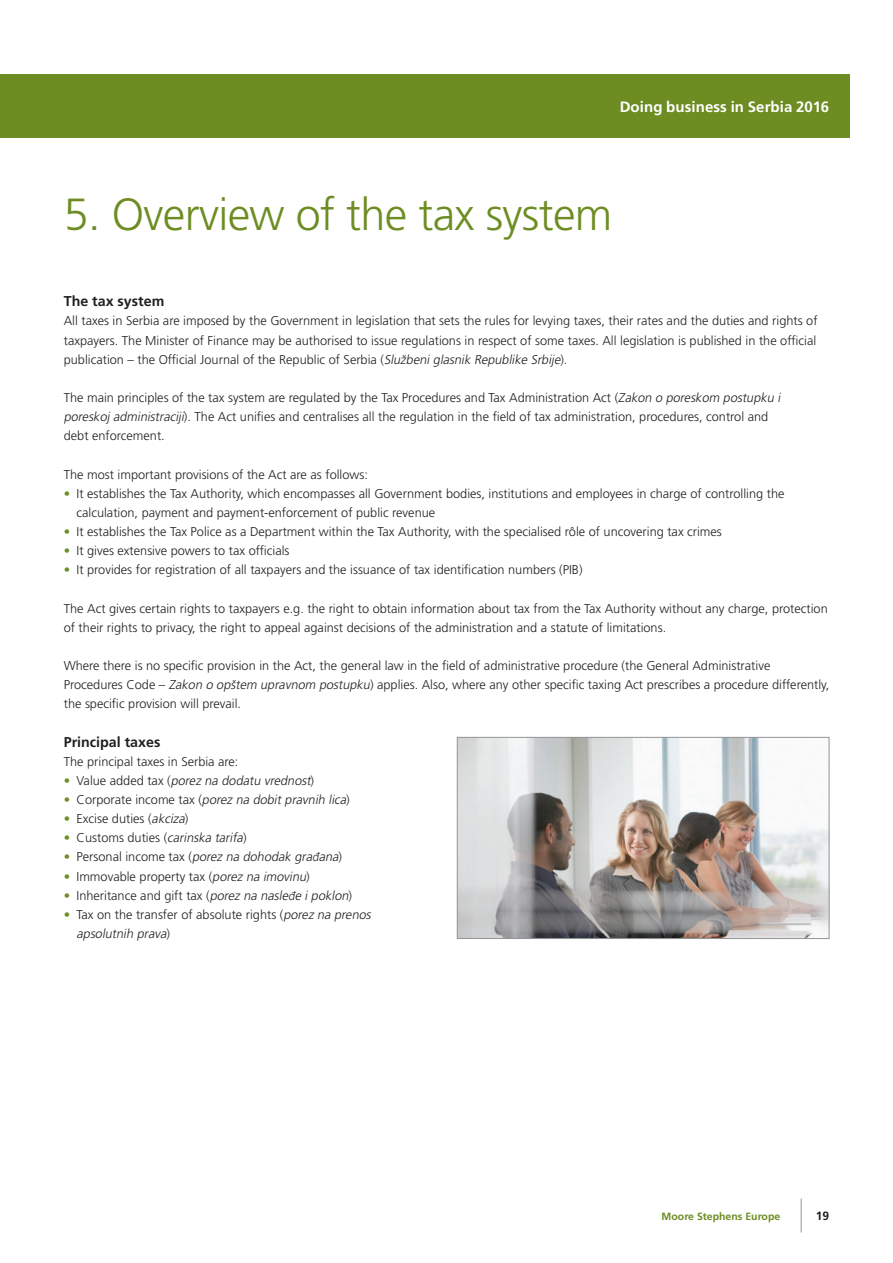
<style>
.page{position:relative;width:893px;height:1263px;background:#fff}
.page>*{position:absolute;margin:0;border:0;box-sizing:border-box;transform-origin:0 0}
.t1{font:300 45px "Frutiger LT Std";letter-spacing:-.015em;color:#6d8d23}
.t2{font:700 15px "Frutiger LT Std";letter-spacing:.005em;color:#fff}
.t3{font:700 14.25px "Frutiger LT Std";color:#231f20}
.t4{font:300 12.75px/19.2px "Frutiger LT Std";color:#231f20}
.t5{font:italic 300 12.75px "Frutiger LT Std";color:#231f20}
.t6{font:700 12px "Frutiger LT Std";color:#231f20}
.t7{font:700 10.5px "Frutiger LT Std";color:#6d8d23}
.s1{font-style:italic}
.s2{color:#6d8d23}
.s3{font-style:normal;color:#6d8d23}
.s4{font-style:normal}
.s5{font-family:"Frutiger Next LTW1 G";font-size:12.3px}
.s6{font-family:"Frutiger Next LTW1 G";font-style:italic;font-size:12.3px}
</style>
<div class="page">
<div style="left:0;top:74px;width:850px;height:64px;background:#6d8d23"></div>
<hr style="left:801px;top:1198px;width:1px;height:34px;background:#939598">
<img style="left:459px;top:739px;width:368px;height:198px">
<div style="left:457px;top:737px;width:372px;height:202px;border:1px solid #939598"></div>
<p class="t2" style="left:620px;top:98px;width:211px">Doing business in Serbia 2016</p>
<h1 class="t1" style="left:64px;top:189px;width:550px">5. Overview of the tax system</h1>
<p class="t3" style="left:64px;top:293px;width:102px">The tax system</p>
<p class="t4" style="left:64px;top:312px;width:755px;text-align:justify">All taxes in Serbia are imposed by the Government in legislation that sets the rules for levying taxes, their rates and the duties and rights of taxpayers. The Minister of Finance may be authorised to issue regulations in respect of some taxes. All legislation is published in the official publication – the Official Journal of the Republic of Serbia (<span class="s1">Službeni glasnik Republike Srbije</span>).</p>
<p class="t4" style="left:64px;top:388px;width:721px">The main principles of the tax system are regulated by the Tax Procedures and Tax Administration Act (<span class="s1">Zakon o poreskom postupku i poreskoj administraciji</span>). The Act unifies and centralises all the regulation in the field of tax administration, procedures, control and debt enforcement.</p>
<p class="t4" style="left:64px;top:465px;width:306px">The most important provisions of the Act are as follows:</p>
<p class="t4" style="left:77px;top:484px;width:709px;text-indent:-13px"><span class="s2">•</span> It establishes the Tax Authority, which encompasses all Government bodies, institutions and employees in charge of controlling the calculation, payment and payment-enforcement of public revenue</p>
<p class="t4" style="left:64px;top:522px;width:660px"><span class="s2">•</span> It establishes the Tax Police as a Department within the Tax Authority, with the specialised rôle of uncovering tax crimes</p>
<p class="t4" style="left:64px;top:541px;width:227px"><span class="s2">•</span> It gives extensive powers to tax officials</p>
<p class="t4" style="left:64px;top:560px;width:520px"><span class="s2">•</span> It provides for registration of all taxpayers and the issuance of tax identification numbers (PIB)</p>
<p class="t4" style="left:64px;top:599px;width:765px">The Act gives certain rights to taxpayers e.g. the right to obtain information about tax from the Tax Authority without any charge, protection of their rights to privacy, the right to appeal against decisions of the administration and a statute of limitations.</p>
<p class="t4" style="left:64px;top:656px;width:767px">Where there is no specific provision in the Act, the general law in the field of administrative procedure (the General Administrative<br>Procedures Code – <span class="s1">Zakon o opštem upravnom postupku</span>) applies. Also, where any other specific taxing Act prescribes a procedure differently, the specific provision will prevail.</p>
<p class="t3" style="left:64px;top:733px;width:98px">Principal taxes</p>
<p class="t4" style="left:64px;top:752px;width:176px">The principal taxes in Serbia are:</p>
<p class="t5" style="left:64px;top:773px;width:252px"><span class="s3">•</span> <span class="s4">Va l u e a d d e d t a x (</span> porez na dodatu vrednost<span class="s4">)</span></p>
<p class="t5" style="left:64px;top:792px;width:287px"><span class="s3">•</span> <span class="s4">C o r p o ra te i n co m e tax (</span>porez na dobit pravnih lica<span class="s4">)</span></p>
<p class="t4" style="left:64px;top:809px;width:126px"><span class="s2">•</span> Excise duties (<span class="s1">akciza</span>)</p>
<p class="t4" style="left:64px;top:828px;width:184px"><span class="s2">•</span> Customs duties (<span class="s1">carinska tarifa</span>)</p>
<p class="t5" style="left:64px;top:850px;width:280px"><span class="s3">•</span> <span class="s4">Pe rso n a l i n co m e tax (</span>porez na dohodak gra<span class="s5">đ</span>ana<span class="s4">)</span></p>
<p class="t4" style="left:64px;top:867px;width:248px"><span class="s2">•</span> Immovable property tax (<span class="s1">porez na imovinu</span>)</p>
<p class="t4" style="left:64px;top:886px;width:290px"><span class="s2">•</span> Inheritance and gift tax (<span class="s1">porez na nasle</span><span class="s6">đ</span><span class="s1">e i poklon</span>)</p>
<p class="t4" style="left:77px;top:905px;width:298px;text-indent:-13px"><span class="s2">•</span> Tax on the transfer of absolute rights (<span class="s1">porez na prenos apsolutnih prava</span>)</p>
<p class="t7" style="left:662px;top:1210px;width:120px">Moore Stephens Europe</p>
<p class="t6" style="left:816px;top:1209px;width:15px">19</p>
</div>
